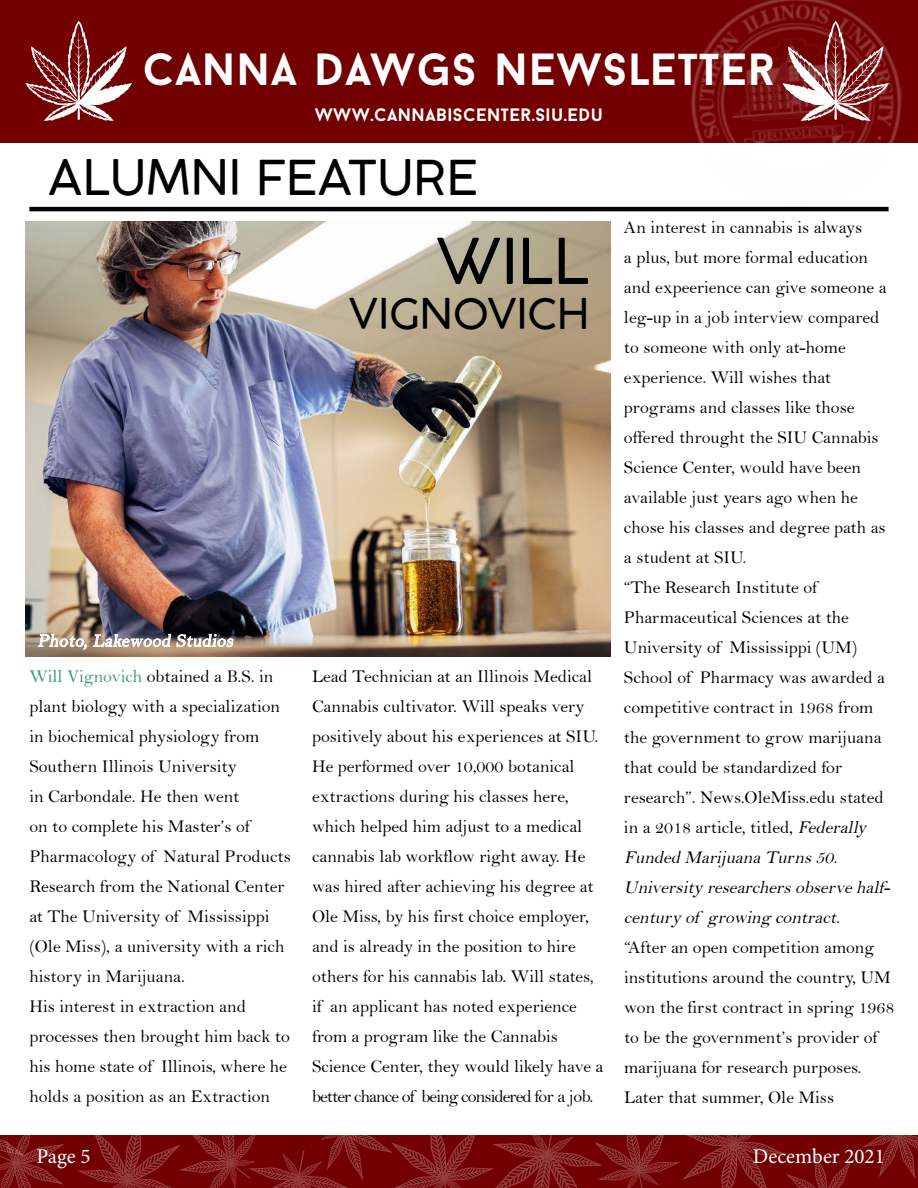
<style>
.page{position:relative;width:918px;height:1188px;background:#fff}
.page>*{position:absolute;margin:0;border:0;box-sizing:border-box;transform-origin:0 0}
.t1{font:300 62.4px "Cocogoose";color:#000}
.t2{font:300 48px "Cocogoose";color:#000}
.t3{font:700 45px "Baron Neue";letter-spacing:.025em;color:#fff}
.t4{font:300 41.55px "Cocogoose";color:#000}
.t5{font:21px "Minion Pro";color:#fff}
.t6{font:18px/30px "Bell";color:#000101}
.t7{font:700 18px "Baron Neue";letter-spacing:.025em;color:#fff}
.t8{font:italic 18px "Bell";color:#fff}
.s1{color:#359a6b}
.s2{font-style:italic}
</style>
<div class="page">
<img style="left:26px;top:221px;width:584px;height:436px">
<div style="left:0;top:0;width:918px;height:142px;background:#720000"></div>
<img style="left:615px;top:0;width:303px;height:212px">
<svg style="left:62px;top:21px;width:70px;height:100px"></svg>
<svg style="left:782px;top:21px;width:107px;height:100px"></svg>
<hr style="left:29px;top:207px;width:860px;height:4px;background:#000">
<div style="left:0;top:1136px;width:917px;height:52px;background:#720000"></div>
<svg style="left:863px;top:1135px;width:55px;height:44px"></svg>
<svg style="left:77px;top:1135px;width:774px;height:53px"></svg>
<img style="left:38px;top:625px;width:196px;height:28px">
<svg style="left:0;top:1135px;width:65px;height:53px"></svg>
<img style="left:0;top:46px;width:62px;height:208px">
<h3 class="t3" style="left:143px;top:41px;width:634px">CANNA DAWGS NEWSLETTER</h3>
<p class="t7" style="left:315px;top:104px;width:290px">WWW.CANNABISCENTER.SIU.EDU</p>
<h2 class="t2" style="left:47px;top:144px;width:432px">ALUMNI FEATURE</h2>
<h1 class="t1" style="left:435px;top:217px;width:156px">WILL</h1>
<h3 class="t4" style="left:349px;top:285px;width:242px">VIGNOVICH</h3>
<p class="t8" style="left:38px;top:630px;width:200px">Photo, Lakewood Studios</p>
<p class="t6" style="left:29px;top:661px;width:263px"><span class="s1">Will Vignovich</span> obtained a B.S. in plant biology with a specialization in biochemical physiology from<br>Southern Illinois University<br>in Carbondale. He then went<br>on to complete his Master’s of<br>Pharmacology of Natural Products<br>Research from the National Center at The University of Mississippi (Ole Miss), a university with a rich history in Marijuana.<br>His interest in extraction and processes then brought him back to his home state of Illinois, where he holds a position as an Extraction</p>
<p class="t6" style="left:312px;top:661px;width:293px">Lead Technician at an Illinois Medical Cannabis cultivator. Will speaks very positively about his experiences at SIU.<br>He performed over 10,000 botanical extractions during his classes here, which helped him adjust to a medical cannabis lab workflow right away. He was hired after achieving his degree at Ole Miss, by his first choice employer, and is already in the position to hire others for his cannabis lab. Will states, if an applicant has noted experience from a program like the Cannabis Science Center, they would likely have a better chance of being considered for a job.</p>
<p class="t6" style="left:624px;top:213px;width:272px">An interest in cannabis is always<br>a plus, but more formal education and expeerience can give someone a leg-up in a job interview compared to someone with only at-home experience. Will wishes that programs and classes like those offered throught the SIU Cannabis<br>Science Center, would have been available just years ago when he chose his classes and degree path as a student at SIU.<br>“The Research Institute of<br>Pharmaceutical Sciences at the<br>University of Mississippi (UM)<br>School of Pharmacy was awarded a competitive contract in 1968 from the government to grow marijuana that could be standardized for research”. News.OleMiss.edu stated in a 2018 article, titled, <span class="s2">Federally<br>Funded MarijuanaTurns50.<br>University researchersobservehalf&shy;century of growing contract</span>.<br>“After an open competition among institutions around the country, UM won the first contract in spring 1968 to be the government’s provider of marijuana for research purposes.<br>Later that summer, Ole Miss</p>
<p class="t5" style="left:37px;top:1142px;width:55px">Page 5</p>
<p class="t5" style="left:753px;top:1142px;width:134px">December 2021</p>
<p class="t5" style="left:81px;top:1143px;width:12px">4</p>
<p class="t5" style="left:753px;top:1143px;width:37px">Nov</p>
</div>
